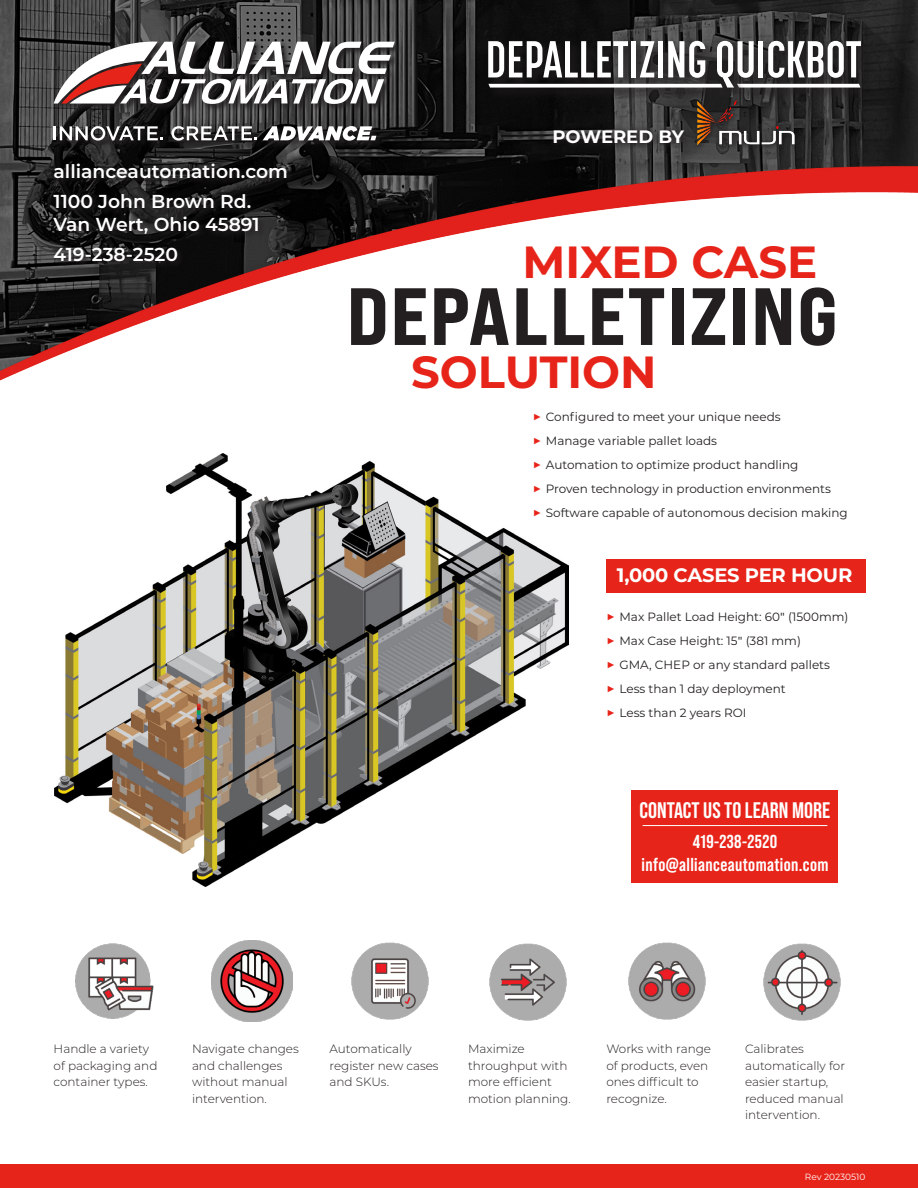
<style>
.page{position:relative;width:918px;height:1188px;background:#fff}
.page>*{position:absolute;margin:0;border:0;box-sizing:border-box;transform-origin:0 0}
.t1{font:81px "Bebas Neue Pro Exp Eb";letter-spacing:.02em;color:#231f20}
.t2{font:700 51.45px "Korolev Compressed";color:#fff}
.t3{font:700 45px "Montserrat";color:#e72419}
.t4{font:700 22.5px "Bebas Neue Pro";color:#fff}
.t5{font:700 19.5px "Montserrat";letter-spacing:-.01em;color:#fff}
.t6{font:600 18.75px "Montserrat";color:#fff}
.t7{font:700 18.75px "Bebas Neue Pro";letter-spacing:.02em;color:#fff}
.t8{font:700 18px "Montserrat";color:#fff}
.Body_text_BLACK_10pt{font:300 12px/16.5px "Montserrat";color:#231f20}
.t9{font:12px "Montserrat";color:#231f20}
.t10{font:9px "Montserrat";color:#fff}
.s1{font-size:15px;color:#e72419}
.s2{font-family:"Calibri"}
</style>
<div class="page">
<img style="left:54px;top:453px;width:515px;height:433px">
<img style="left:0;top:0;width:918px;height:381px">
<svg style="left:52px;top:40px;width:351px;height:108px;background:#303030"></svg>
<svg style="left:54px;top:40px;width:341px;height:64px"></svg>
<svg style="left:54px;top:126px;width:109px;height:15px"></svg>
<svg style="left:171px;top:126px;width:86px;height:15px"></svg>
<svg style="left:263px;top:126px;width:113px;height:15px"></svg>
<svg style="left:52px;top:162px;width:243px;height:107px;background:#1b1919"></svg>
<div style="left:606px;top:560px;width:259px;height:33px;background:#e72419"></div>
<div style="left:632px;top:791px;width:206px;height:92px;background:#e72419"></div>
<hr style="left:643px;top:825px;width:184px;height:1px;background:#fff">
<div style="left:0;top:1164px;width:918px;height:24px;background:#e72419"></div>
<img style="left:75px;top:943px;width:79px;height:76px">
<img style="left:212px;top:940px;width:80px;height:81px">
<img style="left:351px;top:942px;width:78px;height:78px">
<img style="left:489px;top:943px;width:78px;height:78px">
<img style="left:628px;top:942px;width:78px;height:78px">
<img style="left:763px;top:943px;width:78px;height:78px">
<svg style="left:692px;top:101px;width:108px;height:50px"></svg>
<img style="left:696px;top:101px;width:99px;height:45px">
<svg style="left:548px;top:124px;width:144px;height:27px;background:#2d2c2c"></svg>
<svg style="left:486px;top:38px;width:387px;height:56px;background:#242323"></svg>
<svg style="left:487px;top:81px;width:248px;height:20px;background:#201f1f"></svg>
<svg style="left:735px;top:81px;width:137px;height:20px;background:#282727"></svg>
<svg style="left:721px;top:75px;width:25px;height:25px"></svg>
<svg style="left:488px;top:77px;width:372px;height:11px"></svg>
<p class="t2" style="left:486px;top:30px;width:378px">DEPALLETIZING QUICKBOT</p>
<p class="t6" style="left:54px;top:159px;width:236px">allianceautomation.com</p>
<p class="t6" style="left:54px;top:189px;width:199px">1100 John Brown Rd.</p>
<p class="t6" style="left:54px;top:211px;width:208px">Van Wert, Ohio 45891</p>
<p class="t6" style="left:54px;top:241px;width:126px">419-238-2520</p>
<p class="t8" style="left:552px;top:124px;width:133px">POWERED BY</p>
<p class="t3" style="left:523px;top:230px;width:296px">MIXED CASE</p>
<p class="t1" style="left:347px;top:266px;width:493px">DEPALLETIZING</p>
<p class="t3" style="left:411px;top:339px;width:247px">SOLUTION</p>
<p class="t9" style="left:532px;top:409px;width:250px"><span class="s1">▶</span> Configured to meet your unique needs</p>
<p class="t9" style="left:532px;top:433px;width:186px"><span class="s1">▶</span> Manage variable pallet loads</p>
<p class="t9" style="left:532px;top:457px;width:268px"><span class="s1">▶</span> Automation to optimize product handling</p>
<p class="t9" style="left:532px;top:481px;width:300px"><span class="s1">▶</span> Proven technology in production environments</p>
<p class="t9" style="left:532px;top:505px;width:317px"><span class="s1">▶</span> Software capable of autonomous decision making</p>
<p class="t5" style="left:617px;top:561px;width:237px">1,000 CASES PER HOUR</p>
<p class="t9" style="left:606px;top:609px;width:244px"><span class="s1">▶</span> Max Pallet Load Height: 60<span class="s2">"</span> (1500mm)</p>
<p class="t9" style="left:606px;top:633px;width:196px"><span class="s1">▶</span> Max Case Height: 15<span class="s2">"</span> (381 mm)</p>
<p class="t9" style="left:606px;top:657px;width:226px"><span class="s1">▶</span> GMA, CHEP or any standard pallets</p>
<p class="t9" style="left:606px;top:681px;width:181px"><span class="s1">▶</span> Less than 1 day deployment</p>
<p class="t9" style="left:606px;top:705px;width:142px"><span class="s1">▶</span> Less than 2 years ROI</p>
<p class="t4" style="left:640px;top:798px;width:192px">CONTACT US TO LEARN MORE</p>
<p class="t7" style="left:693px;top:831px;width:86px">419-238-2520</p>
<p class="t7" style="left:642px;top:854px;width:188px">info@allianceautomation.com</p>
<p class="Body_text_BLACK_10pt" style="left:54px;top:1040px;width:105px">Handle a variety of packaging and container types.</p>
<p class="Body_text_BLACK_10pt" style="left:192px;top:1040px;width:108px">Navigate changes and challenges without manual intervention.</p>
<p class="Body_text_BLACK_10pt" style="left:330px;top:1040px;width:111px">Automatically register new cases and SKUs.</p>
<p class="Body_text_BLACK_10pt" style="left:468px;top:1040px;width:104px">Maximize throughput with more efficient motion planning.</p>
<p class="Body_text_BLACK_10pt" style="left:606px;top:1040px;width:106px">Works with range of products, even ones difficult to recognize.</p>
<p class="Body_text_BLACK_10pt" style="left:745px;top:1040px;width:102px">Calibrates automatically for easier startup, reduced manual intervention.</p>
<p class="t10" style="left:805px;top:1171px;width:62px">Rev 20230510</p>
</div>
